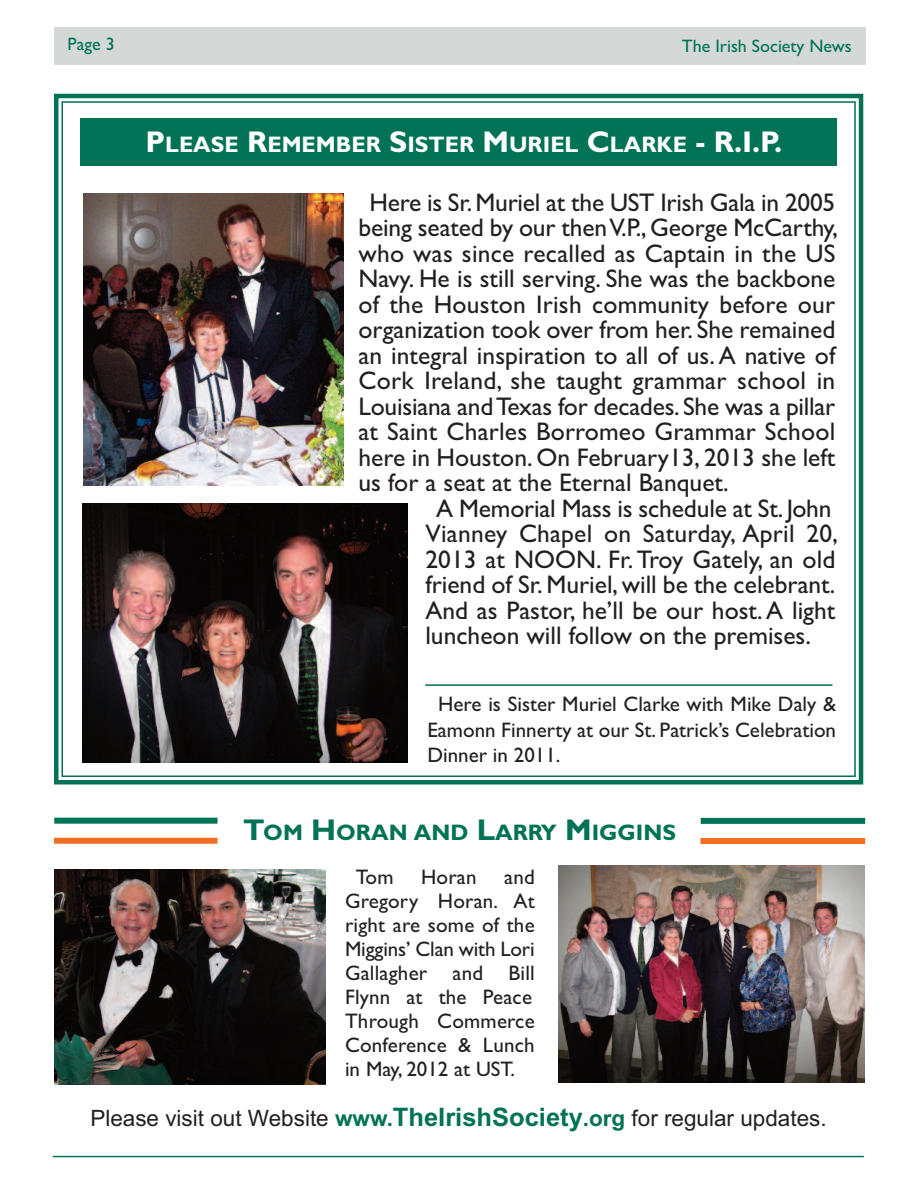
<style>
.page{position:relative;width:918px;height:1188px;background:#fff}
.page>*{position:absolute;margin:0;border:0;box-sizing:border-box;transform-origin:0 0}
.t1{font:25.5px/25.5px "Gill Sans";color:#231f20;text-align:justify}
.t2{font:22.5px "Arial";color:#231f20}
.t3{font:700 22.5px "Gill Sans";color:#fff}
.t4{font:700 22.5px "Gill Sans";color:#007255}
.t5{font:21px/24px "Gill Sans";color:#231f20;text-align:justify}
.t6{font:18px "Gill Sans";color:#007255}
.s1{font-size:30px}
.s2{font-weight:700;color:#007255}
.s3{font-weight:700;font-size:25.5px;color:#007255}
</style>
<div class="page">
<div style="left:54px;top:94px;width:809px;height:690px;border:4px solid #007255"></div>
<div style="left:54px;top:27px;width:811px;height:38px;background:#d4d9d8"></div>
<hr style="left:53px;top:1156px;width:811px;height:1px;background:#007255">
<div style="left:81px;top:118px;width:756px;height:48px;background:#007255"></div>
<img style="left:82px;top:503px;width:326px;height:259px">
<img style="left:83px;top:193px;width:261px;height:293px">
<hr style="left:425px;top:684px;width:407px;height:2px;background:#007255">
<img style="left:558px;top:866px;width:307px;height:217px">
<img style="left:55px;top:869px;width:270px;height:215px">
<div style="left:700px;top:838px;width:165px;height:6px;background:#f36e21"></div>
<div style="left:701px;top:818px;width:164px;height:6px;background:#007255"></div>
<div style="left:54px;top:838px;width:164px;height:6px;background:#f36e21"></div>
<div style="left:54px;top:818px;width:164px;height:6px;background:#007255"></div>
<p class="t6" style="left:68px;top:34px;width:49px">Page 3</p>
<p class="t6" style="left:682px;top:35px;width:171px">The Irish Society News</p>
<p class="t3" style="left:146px;top:131px;width:638px"><span class="s1">P</span>LEASE <span class="s1">R</span>EMEMBER <span class="s1">S</span>ISTER <span class="s1">M</span>URIEL <span class="s1">C</span>LARKE <span class="s1">- R.I.P.</span></p>
<p class="t1" style="left:359px;top:189px;width:481px;text-indent:11px">Here is Sr.Muriel at the UST Irish Gala in 2005 being seated by our thenV.P.,George McCarthy, who was since recalled as Captain in the US Navy. He is still serving. She was the backbone of the Houston Irish community before our organization took over from her. She remained an integral inspiration to all of us.A native of Cork Ireland, she taught grammar school in Louisiana andTexas for decades. She was a pillar at Saint Charles Borromeo Grammar School here in Houston. On February13, 2013 she left us for a seat at the Eternal Banquet.</p>
<p class="t1" style="left:425px;top:495px;width:414px;text-align:left;text-indent:11px">A Memorial Mass is schedule at St. John Vianney Chapel on Saturday, April 20, 2013 at NOON. Fr.Troy Gately, an old friend of Sr.Muriel,will be the celebrant.<br>And as Pastor, he’ll be our host.A light luncheon will follow on the premises.</p>
<p class="t5" style="left:427px;top:691px;width:410px;line-height:25.5px;text-indent:11px">Here is Sister Muriel Clarke with Mike Daly &amp; Eamonn Finnerty at our St. Patrick’s Celebration Dinner in 2011.</p>
<p class="t4" style="left:243px;top:819px;width:434px"><span class="s1">T</span>OM <span class="s1">H</span>ORAN AND <span class="s1">L</span>ARRY <span class="s1">M</span>IGGINS</p>
<p class="t5" style="left:356px;top:864px;width:39px">Tom</p>
<p class="t5" style="left:421px;top:864px;width:57px">Horan</p>
<p class="t5" style="left:345px;top:864px;width:191px;text-align:left;text-indent:159px">and<br>Gregory Horan. At right are some of the<br>Miggins’ Clan with Lori<br>Gallagher and Bill<br>Flynn at the Peace<br>Through Commerce<br>Conference &amp; Lunch in May, 2012 at UST.</p>
<p class="t2" style="left:90px;top:1105px;width:738px">Please visit out Website <span class="s2">www.</span><span class="s3">TheIrishSociety</span><span class="s2">.org</span> for regular updates.</p>
</div>
